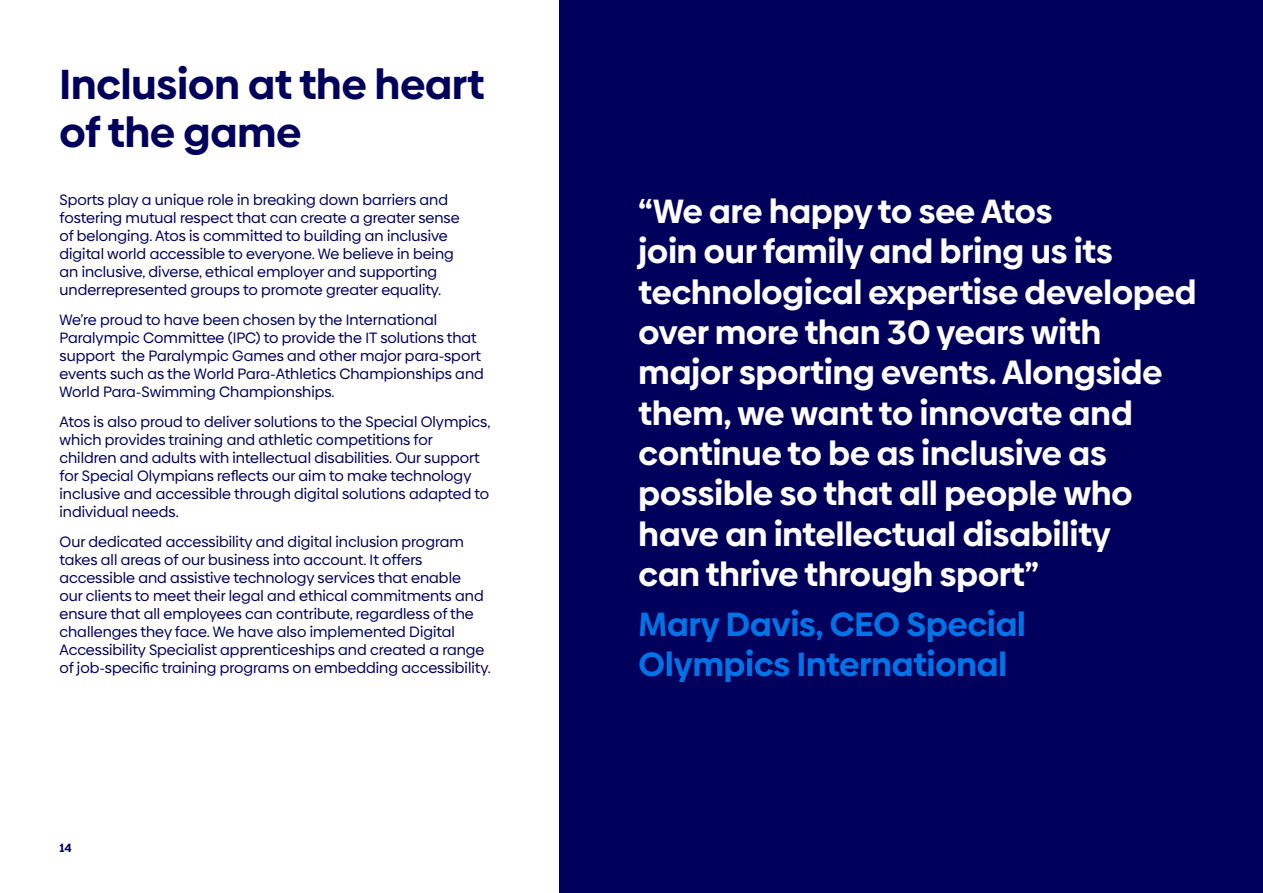
<style>
.page{position:relative;width:1263px;height:893px;background:#fff}
.page>*{position:absolute;margin:0;border:0;box-sizing:border-box;transform-origin:0 0}
.t1{font:700 42px/48px "Biennale";color:#00005c}
.t2{font:700 33.6px/40.3px "Biennale";color:#fff}
.t3{font:700 33.6px/40.3px "Biennale";color:#0073e6}
.t4{font:15px/18px "Biennale";color:#00005c}
.t5{font:700 12px "Biennale";color:#00005c}
</style>
<div class="page">
<div style="left:559px;top:0;width:704px;height:893px;background:#00005c"></div>
<h1 class="t1" style="left:60px;top:60px;width:426px">Inclusion at the heart of the game</h1>
<p class="t4" style="left:60px;top:191px;width:402px">Sports play a unique role in breaking down barriers and fostering mutual respect that can create a greater sense of belonging. Atos is committed to building an inclusive digital world accessible to everyone. We believe in being an inclusive, diverse, ethical employer and supporting underrepresented groups to promote greater equality.</p>
<p class="t4" style="left:60px;top:311px;width:426px">We’re proud to have been chosen by the International Paralympic Committee (IPC) to provide the IT solutions that support the Paralympic Games and other major para-sport events such as the World Para-Athletics Championships and World Para-Swimming Championships.</p>
<p class="t4" style="left:60px;top:413px;width:432px">Atos is also proud to deliver solutions to the Special Olympics, which provides training and athletic competitions for children and adults with intellectual disabilities. Our support for Special Olympians reflects our aim to make technology inclusive and accessible through digital solutions adapted to individual needs.</p>
<p class="t4" style="left:60px;top:533px;width:433px">Our dedicated accessibility and digital inclusion program takes all areas of our business into account. It offers accessible and assistive technology services that enable<br>our clients to meet their legal and ethical commitments and ensure that all employees can contribute, regardless of the challenges they face. We have also implemented Digital Accessibility Specialist apprenticeships and created a range of job-specific training programs on embedding accessibility.</p>
<p class="t5" style="left:60px;top:840px;width:14px">14</p>
<p class="t2" style="left:639px;top:191px;width:559px">“We are happy to see Atos<br>join our family and bring us its technological expertise developed over more than 30 years with major sporting events. Alongside them, we want to innovate and continue to be as inclusive as possible so that all people who have an intellectual disability<br>can thrive through sport”</p>
<h2 class="t3" style="left:639px;top:604px;width:389px">Mary Davis, CEO Special<br>Olympics International</h2>
</div>
